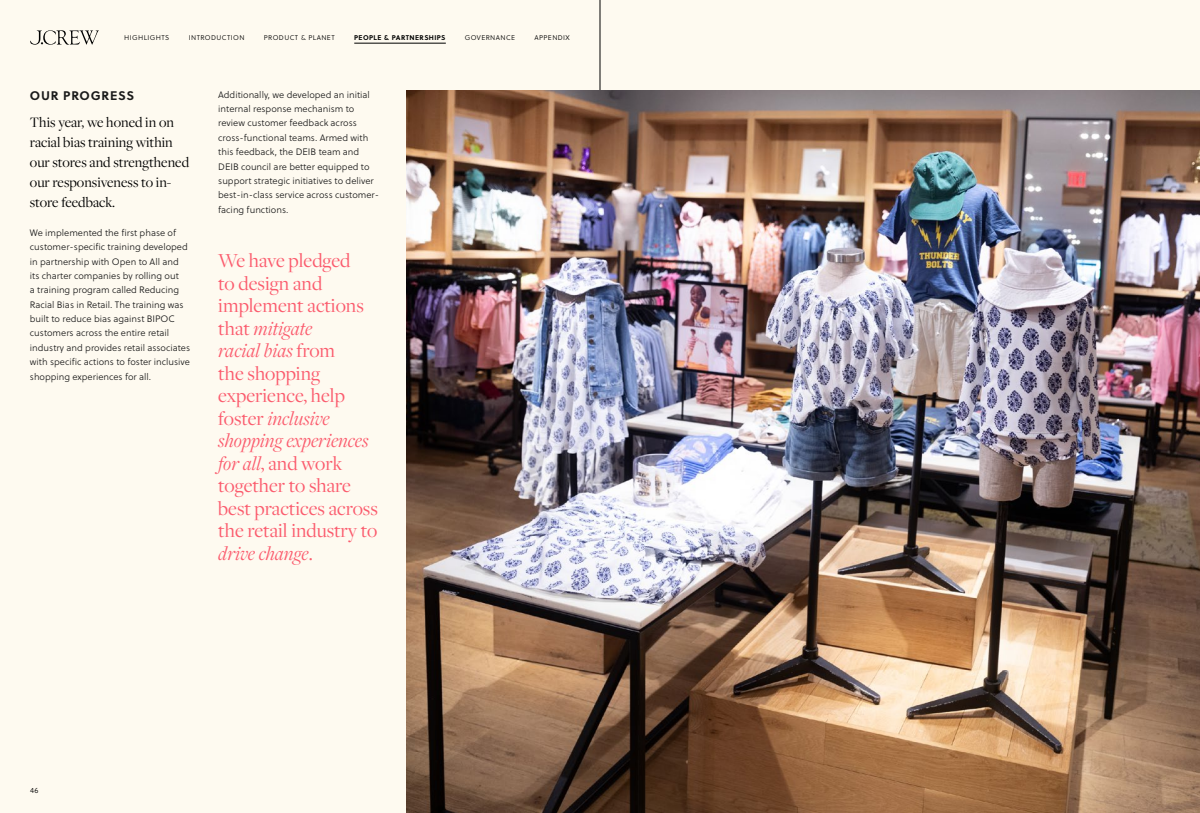
<style>
.page{position:relative;width:1200px;height:813px;background:#fff}
.page>*{position:absolute;margin:0;border:0;box-sizing:border-box;transform-origin:0 0}
.t1{font:20.62px/22.5px "Freight Disp Pro";color:#fb5b6d}
.t2{font:15px/20px "Freight Disp Pro";color:#000}
.t3{font:700 12.5px "Soleil";letter-spacing:.06em;color:#1a1a1a}
.t4{font:9.38px/14.4px "Soleil Lt";color:#1a1a1a}
.t5{font:7.5px "Soleil Lt";color:#000}
.t6{font:6.88px "Soleil Lt";letter-spacing:.06em;color:#000}
.t7{font:700 6.88px "Soleil";letter-spacing:.06em;color:#000}
.s1{font-style:italic}
</style>
<div class="page">
<div style="left:0;top:0;width:1200px;height:812px;background:#fefaf0"></div>
<hr style="left:600px;top:0;width:1px;height:812px;background:#000">
<img style="left:407px;top:91px;width:793px;height:721px">
<hr style="left:354px;top:43px;width:92px;height:1px;background:#000">
<svg style="left:30px;top:30px;width:69px;height:15px"></svg>
<p class="t6" style="left:124px;top:33px;width:47px">HIGHLIGHTS</p>
<p class="t6" style="left:189px;top:33px;width:57px">INTRODUCTION</p>
<p class="t6" style="left:264px;top:33px;width:72px">PRODUCT &amp; PLANET</p>
<p class="t7" style="left:354px;top:32px;width:93px">PEOPLE &amp; PARTNERSHIPS</p>
<p class="t6" style="left:465px;top:33px;width:52px">GOVERNANCE</p>
<p class="t6" style="left:535px;top:33px;width:37px">APPENDIX</p>
<h3 class="t3" style="left:30px;top:86px;width:106px">OUR PROGRESS</h3>
<h2 class="t2" style="left:30px;top:112px;width:161px">This year, we honed in on racial bias training within our stores and strengthened our responsiveness to in&shy;store feedback.</h2>
<p class="t4" style="left:30px;top:225px;width:162px">We implemented the first phase of customer-specific training developed in partnership with Open to All and its charter companies by rolling out<br>a training program called Reducing Racial Bias in Retail. The training was built to reduce bias against BIPOC customers across the entire retail industry and provides retail associates with specific actions to foster inclusive shopping experiences for all.</p>
<p class="t4" style="left:218px;top:87px;width:162px">Additionally, we developed an initial internal response mechanism to review customer feedback across cross-functional teams. Armed with this feedback, the DEIB team and DEIB council are better equipped to support strategic initiatives to deliver best-in-class service across customer&shy;facing functions.</p>
<p class="t1" style="left:218px;top:249px;width:161px">We have pledged<br>to design and implement actions that <span class="s1">mitigate<br>racial bias</span> from<br>the shopping experience, help foster <span class="s1">inclusive shopping experiences for all</span>, and work together to share best practices across the retail industry to <span class="s1">drive change</span>.</p>
<p class="t5" style="left:30px;top:785px;width:10px">46</p>
</div>
